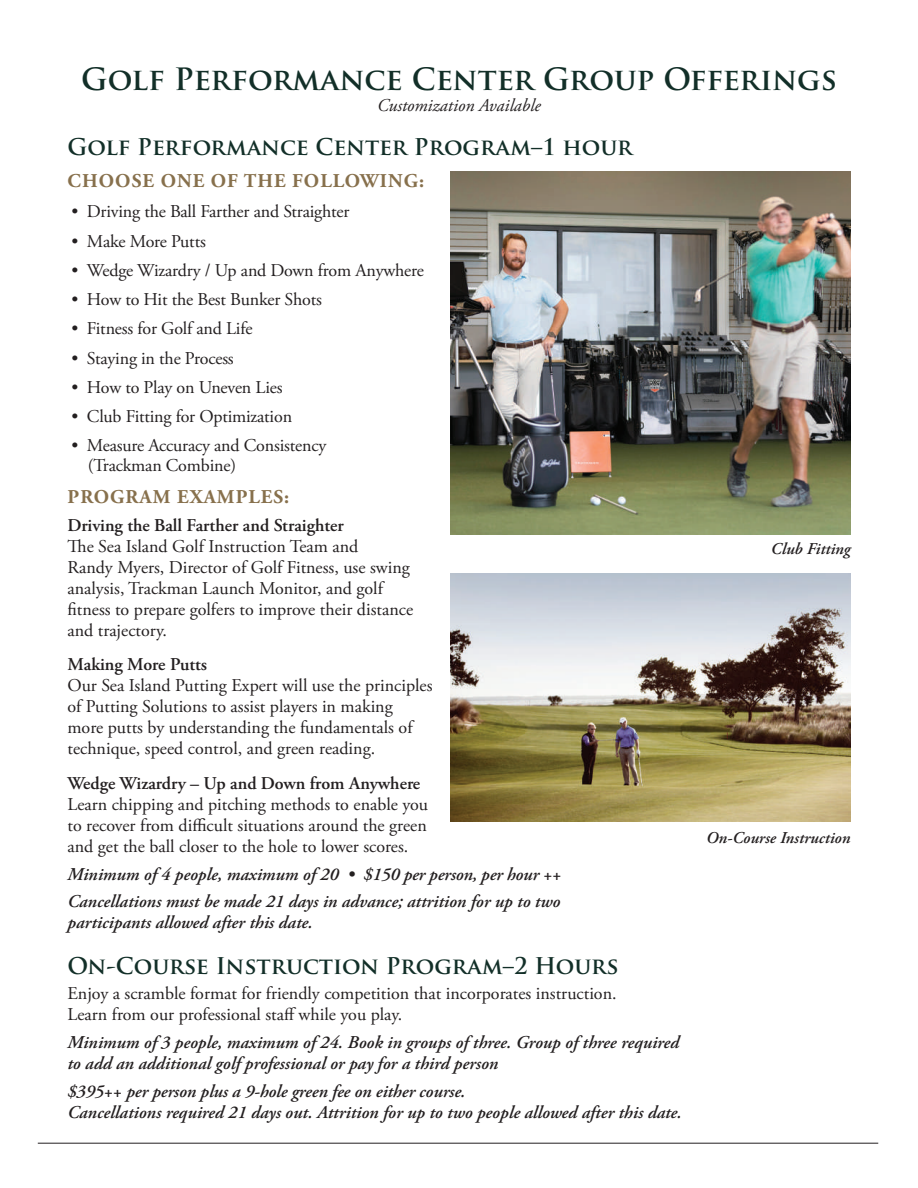
<style>
.page{position:relative;width:918px;height:1188px;background:#fff}
.page>*{position:absolute;margin:0;border:0;box-sizing:border-box;transform-origin:0 0}
.t1{font:700 30px "Trajan Pro";color:#122f28}
.t2{font:700 22.5px "Trajan Pro";color:#122f28}
.t3{font:700 19.5px "Adobe Garamond Pro";letter-spacing:.055em;color:#87704c}
.t4{font:18px/21px "Adobe Garamond Pro";color:#231f20}
.t5{font:italic 600 18px/21px "Adobe Garamond Pro";color:#231f20}
.t6{font:600 18px "Adobe Garamond Pro";color:#231f20}
.t7{font:italic 18px "Adobe Garamond Pro";color:#231f20}
.t8{font:italic 600 16.5px "Adobe Garamond Pro";color:#231f20}
</style>
<div class="page">
<hr style="left:38px;top:1143px;width:840px;height:1px;background:#231f20">
<img style="left:450px;top:574px;width:400px;height:247px">
<img style="left:450px;top:172px;width:400px;height:363px">
<h1 class="t1" style="left:81px;top:60px;width:757px">Golf Performance Center Group Offerings</h1>
<p class="t7" style="left:377px;top:94px;width:165px">Customization Available</p>
<p class="t2" style="left:68px;top:132px;width:567px">Golf Performance Center Program–1 hour</p>
<p class="t3" style="left:68px;top:169px;width:358px">CHOOSE ONE OF THE FOLLOWING:</p>
<p class="t4" style="left:72px;top:202px;width:279px">• Driving the Ball Farther and Straighter</p>
<p class="t4" style="left:72px;top:231px;width:136px">• Make More Putts</p>
<p class="t4" style="left:72px;top:260px;width:354px">• Wedge Wizardry / Up and Down from Anywhere</p>
<p class="t4" style="left:72px;top:290px;width:252px">• How to Hit the Best Bunker Shots</p>
<p class="t4" style="left:72px;top:319px;width:183px">• Fitness for Golf and Life</p>
<p class="t4" style="left:72px;top:348px;width:164px">• Staying in the Process</p>
<p class="t4" style="left:72px;top:377px;width:213px">• How to Play on Uneven Lies</p>
<p class="t4" style="left:72px;top:406px;width:222px">• Club Fitting for Optimization</p>
<p class="t4" style="left:88px;top:436px;width:240px;line-height:19.5px;text-indent:-16px">• Measure Accuracy and Consistency (Trackman Combine)</p>
<p class="t3" style="left:68px;top:485px;width:223px">PROGRAM EXAMPLES:</p>
<p class="t6" style="left:68px;top:515px;width:278px">Driving the Ball Farther and Straighter</p>
<p class="t4" style="left:68px;top:536px;width:347px">The Sea Island Golf Instruction Team and<br>Randy Myers, Director of Golf Fitness, use swing analysis, Trackman Launch Monitor, and golf fitness to prepare golfers to improve their distance and trajectory.</p>
<p class="t6" style="left:68px;top:654px;width:141px">Making More Putts</p>
<p class="t4" style="left:68px;top:676px;width:367px">Our Sea Island Putting Expert will use the principles of Putting Solutions to assist players in making more putts by understanding the fundamentals of technique, speed control, and green reading.</p>
<p class="t6" style="left:68px;top:773px;width:354px">Wedge Wizardry – Up and Down from Anywhere</p>
<p class="t4" style="left:68px;top:794px;width:362px;text-align:justify">Learn chipping and pitching methods to enable you to recover from difficult situations around the green and get the ball closer to the hole to lower scores.</p>
<p class="t5" style="left:68px;top:861px;width:495px;line-height:27.8px">Minimum of 4 people, maximum of 20 • $150 per person, per hour ++<br>Cancellations must be made 21 days in advance; attrition for up to two</p>
<p class="t5" style="left:68px;top:913px;width:247px">participants allowed after this date.</p>
<p class="t2" style="left:68px;top:952px;width:553px">On-Course Instruction Program–2 Hours</p>
<p class="t4" style="left:68px;top:984px;width:551px">Enjoy a scramble format for friendly competition that incorporates instruction.<br>Learn from our professional staff while you play.</p>
<p class="t5" style="left:68px;top:1033px;width:613px">Minimum of 3 people, maximum of 24. Book in groups of three. Group of three required to add an additional golf professional or pay for a third person</p>
<p class="t5" style="left:68px;top:1081px;width:616px">$395++ per person plus a 9-hole green fee on either course.<br>Cancellations required 21 days out. Attrition for up to two people allowed after this date.</p>
<p class="t8" style="left:771px;top:539px;width:81px">Club Fitting</p>
<p class="t8" style="left:706px;top:828px;width:146px">On-Course Instruction</p>
</div>
